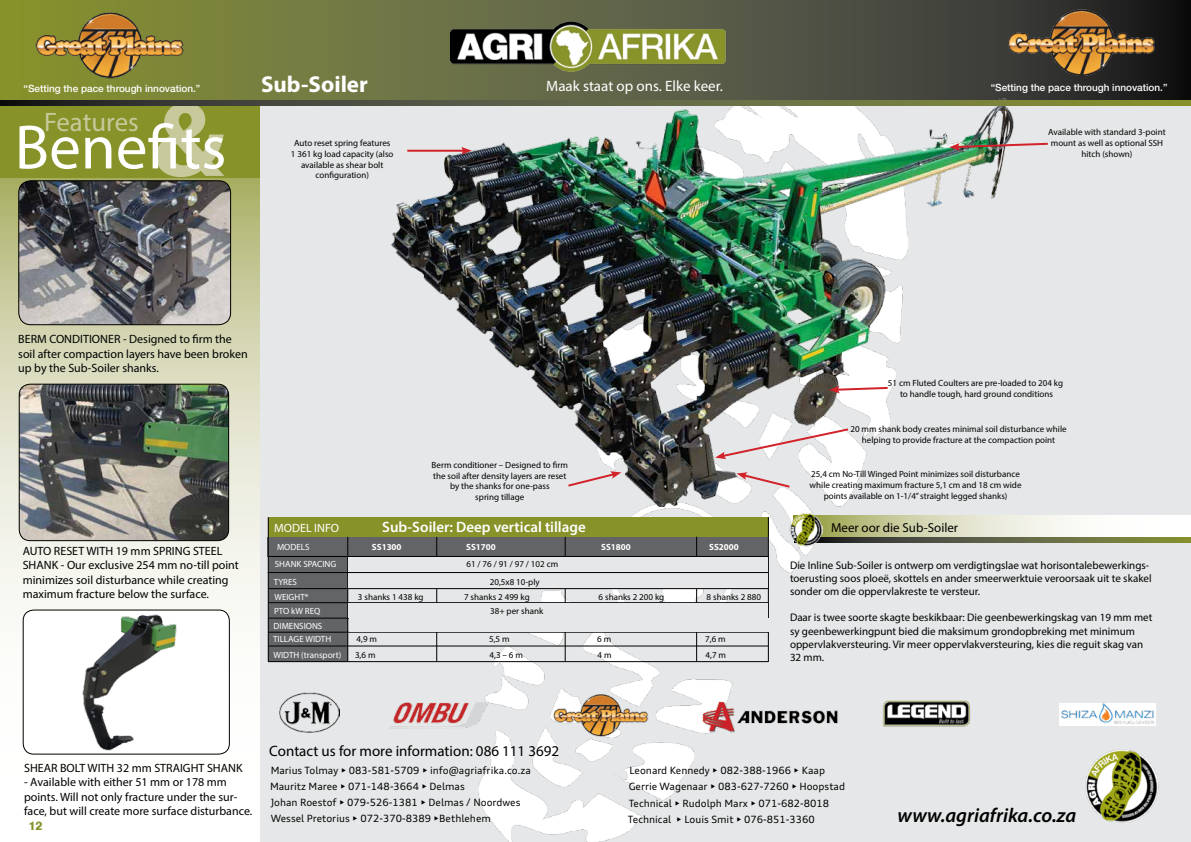
<style>
.page{position:relative;width:1191px;height:842px;background:#fff}
.page>*{position:absolute;margin:0;border:0;box-sizing:border-box;transform-origin:0 0}
.t1{font:63.1px "Myriad Pro";color:#fff}
.t2{font:26.8px "Myriad Pro";color:#c7c99b}
.t3{font:700 23px "Myriad Pro";color:#fff}
.t4{font:italic 600 20px "Myriad Pro";color:#000}
.t5{font:15px "Myriad Pro";color:#000}
.t6{font:600 15px "Myriad Pro";color:#fff}
.t7{font:15px "Myriad Pro";color:#fff}
.t8{font:13px "Myriad Pro";color:#000}
.t9{font:12px/14.4px "Myriad Pro";color:#000}
.t10{font:12px "Myriad Pro";color:#fff}
.t11{font:800 12px "Swiss 721 BT";color:#879329}
.t12{font:11px/13.2px "Myriad Pro";color:#000}
.t13{font:10px/15.5px "Audi Type";color:#000}
.t14{font:500 10px "Helvetica Neue LT Std";color:#fff}
.t15{font:9px/10.8px "Myriad Pro";color:#000;text-align:center}
.t16{font:9px/12.7px "Myriad Pro";color:#fff}
.t17{font:700 9px "Myriad Pro";color:#fff}
.s1{font-weight:700;font-size:106.7px;color:#c7c99b}
</style>
<div class="page">
<svg style="left:0;top:0;width:1191px;height:101px;background:#5c603c"></svg>
<img style="left:450px;top:14px;width:286px;height:70px">
<img style="left:24px;top:9px;width:168px;height:78px">
<img style="left:996px;top:8px;width:159px;height:76px">
<div style="left:0;top:104px;width:1191px;height:738px;background:#e6e7e8"></div>
<img style="left:478px;top:507px;width:430px;height:335px">
<svg style="left:0;top:177px;width:259px;height:665px"></svg>
<div style="left:0;top:105px;width:259px;height:72px;background:#879329"></div>
<img style="left:19px;top:181px;width:212px;height:144px">
<div style="left:18px;top:180px;width:213px;height:145px;border:1px solid #000;border-radius:12px"></div>
<img style="left:19px;top:384px;width:210px;height:157px">
<div style="left:19px;top:384px;width:210px;height:157px;border:1px solid #000;border-radius:11px"></div>
<div style="left:23px;top:610px;width:206px;height:144px;background:#fff;border-radius:11px"></div>
<img style="left:82px;top:614px;width:95px;height:137px">
<div style="left:23px;top:610px;width:207px;height:144px;border:1px solid #000;border-radius:11px"></div>
<svg style="left:822px;top:516px;width:369px;height:21px"></svg>
<svg style="left:822px;top:537px;width:369px;height:5px;background:#5c603d"></svg>
<img style="left:789px;top:513px;width:33px;height:33px">
<div style="left:268px;top:517px;width:500px;height:19px;background:#879329"></div>
<div style="left:268px;top:537px;width:500px;height:19px;background:#636466"></div>
<div style="left:268px;top:556px;width:79px;height:106px;background:#636466"></div>
<hr style="left:347px;top:537px;width:1px;height:124px;background:#000">
<hr style="left:268px;top:517px;width:1px;height:145px;background:#000">
<hr style="left:436px;top:537px;width:1px;height:124px;background:#000">
<hr style="left:565px;top:537px;width:1px;height:124px;background:#000">
<hr style="left:696px;top:537px;width:1px;height:125px;background:#000">
<hr style="left:768px;top:517px;width:1px;height:145px;background:#000">
<div style="left:348px;top:556px;width:419px;height:32px;background:#e6e7e8"></div>
<hr style="left:268px;top:588px;width:500px;height:1px;background:#000">
<hr style="left:268px;top:602px;width:500px;height:1px;background:#000">
<hr style="left:268px;top:618px;width:500px;height:1px;background:#000">
<hr style="left:268px;top:632px;width:500px;height:1px;background:#000">
<hr style="left:268px;top:572px;width:500px;height:1px;background:#000">
<hr style="left:268px;top:556px;width:501px;height:1px;background:#000">
<hr style="left:268px;top:646px;width:500px;height:1px;background:#000">
<hr style="left:268px;top:661px;width:500px;height:1px;background:#000">
<div style="left:348px;top:603px;width:419px;height:15px;background:#e6e7e8"></div>
<div style="left:349px;top:618px;width:419px;height:14px;background:#e6e7e8"></div>
<img style="left:364px;top:85px;width:689px;height:422px">
<svg style="left:0;top:101px;width:1191px;height:5px;background:#5c603c"></svg>
<img style="left:1086px;top:749px;width:73px;height:74px">
<svg style="left:566px;top:471px;width:55px;height:17px"></svg>
<svg style="left:736px;top:472px;width:56px;height:17px"></svg>
<svg style="left:829px;top:386px;width:60px;height:7px"></svg>
<hr style="left:407px;top:150px;width:58px;height:2px;background:#d2232a">
<svg style="left:461px;top:147px;width:11px;height:8px"></svg>
<svg style="left:949px;top:142px;width:101px;height:9px"></svg>
<svg style="left:715px;top:427px;width:135px;height:32px"></svg>
<img style="left:390px;top:692px;width:99px;height:42px">
<img style="left:696px;top:698px;width:147px;height:38px">
<img style="left:546px;top:693px;width:106px;height:49px">
<img style="left:279px;top:692px;width:60px;height:40px">
<img style="left:880px;top:695px;width:90px;height:34px">
<div style="left:1059px;top:703px;width:97px;height:23px;background:#fff"></div>
<img style="left:1061px;top:703px;width:93px;height:21px">
<h3 class="t3" style="left:261px;top:69px;width:108px">Sub-Soiler</h3>
<p class="t14" style="left:24px;top:83px;width:178px">“Setting the pace through innovation.”</p>
<h3 class="t7" style="left:546px;top:76px;width:178px">Maak staat op ons. Elke keer.</h3>
<p class="t14" style="left:990px;top:81px;width:178px">“Setting the pace through innovation.”</p>
<h1 class="t1" style="left:15px;top:108px;width:213px">Benefits<span class="s1">&amp;</span></h1>
<h2 class="t2" style="left:44px;top:106px;width:96px">Features</h2>
<p class="t15" style="left:291px;top:137px;width:104px">Auto reset spring features<br>1 361 kg load capacity (also available as shear bolt configuration)</p>
<p class="t15" style="left:1048px;top:127px;width:119px">Available with standard 3-point mount as well as optional SSH hitch (shown)</p>
<h3 class="t9" style="left:18px;top:332px;width:231px">BERM CONDITIONER - Designed to firm the soil after compaction layers have been broken up by the Sub-Soiler shanks.</h3>
<h3 class="t9" style="left:23px;top:544px;width:218px">AUTO RESET WITH 19 mm SPRING STEEL SHANK - Our exclusive 254 mm no-till point minimizes soil disturbance while creating maximum fracture below the surface.</h3>
<p class="t15" style="left:888px;top:378px;width:177px">51 cm Fluted Coulters are pre-loaded to 204 kg to handle tough, hard ground conditions</p>
<p class="t15" style="left:850px;top:423px;width:218px">20 mm shank body creates minimal soil disturbance while helping to provide fracture at the compaction point</p>
<p class="t15" style="left:431px;top:459px;width:138px">Berm conditioner – Designed to firm the soil after density layers are reset by the shanks for one-pass<br>spring tillage</p>
<p class="t15" style="left:809px;top:468px;width:213px">25,4 cm No-Till Winged Point minimizes soil disturbance while creating maximum fracture 5,1 cm and 18 cm wide points available on 1-1/4” straight legged shanks)</p>
<h3 class="t10" style="left:274px;top:521px;width:66px">MODEL INFO</h3>
<h3 class="t6" style="left:382px;top:518px;width:205px">Sub-Soiler: Deep vertical tillage</h3>
<p class="t16" style="left:277px;top:540px;width:34px">MODELS</p>
<p class="t17" style="left:372px;top:541px;width:31px">SS1300</p>
<p class="t17" style="left:466px;top:541px;width:31px">SS1700</p>
<p class="t17" style="left:601px;top:541px;width:31px">SS1800</p>
<p class="t17" style="left:709px;top:541px;width:31px">SS2000</p>
<p class="t16" style="left:275px;top:558px;width:63px">SHANK SPACING</p>
<p class="t15" style="left:466px;top:559px;width:93px">61 / 76 / 91 / 97 / 102 cm</p>
<p class="t16" style="left:274px;top:575px;width:25px">TYRES</p>
<p class="t15" style="left:490px;top:576px;width:51px">20,5x8 10-ply</p>
<p class="t16" style="left:274px;top:605px;width:48px">PTO kW REQ</p>
<p class="t15" style="left:490px;top:606px;width:55px">38+ per shank</p>
<p class="t16" style="left:274px;top:590px;width:36px">WEIGHT*</p>
<p class="t15" style="left:358px;top:591px;width:67px">3 shanks 1 438 kg</p>
<p class="t15" style="left:464px;top:591px;width:67px">7 shanks 2 499 kg</p>
<p class="t15" style="left:598px;top:591px;width:67px">6 shanks 2 200 kg</p>
<p class="t15" style="left:706px;top:591px;width:56px">8 shanks 2 880</p>
<p class="t16" style="left:273px;top:620px;width:60px">DIMENSIONS<br>TILLAGE WIDTH</p>
<p class="t15" style="left:356px;top:633px;width:22px">4,9 m</p>
<p class="t15" style="left:489px;top:633px;width:22px">5,5 m</p>
<p class="t15" style="left:597px;top:633px;width:16px">6 m</p>
<p class="t15" style="left:705px;top:633px;width:22px">7,6 m</p>
<p class="t16" style="left:273px;top:648px;width:69px">WIDTH (transport)</p>
<p class="t15" style="left:355px;top:649px;width:22px">3,6 m</p>
<p class="t15" style="left:489px;top:649px;width:35px">4,3 – 6 m</p>
<p class="t15" style="left:597px;top:649px;width:16px">4 m</p>
<p class="t15" style="left:705px;top:649px;width:22px">4,7 m</p>
<h3 class="t8" style="left:831px;top:519px;width:129px">Meer oor die Sub-Soiler</h3>
<p class="t12" style="left:790px;top:558px;width:363px">Die Inline Sub-Soiler is ontwerp om verdigtingslae wat horisontalebewerkings&shy;toerusting soos ploeë, skottels en ander smeerwerktuie veroorsaak uit te skakel sonder om die oppervlakreste te versteur.</p>
<p class="t12" style="left:790px;top:611px;width:364px">Daar is twee soorte skagte beskikbaar: Die geenbewerkingskag van 19 mm met sy geenbewerkingpunt bied die maksimum grondopbreking met minimum oppervlakversteuring. Vir meer oppervlakversteuring, kies die reguit skag van 32 mm.</p>
<h3 class="t9" style="left:24px;top:760px;width:220px">SHEAR BOLT WITH 32 mm STRAIGHT SHANK</h3>
<h3 class="t9" style="left:24px;top:775px;width:230px">- Available with either 51 mm or 178 mm points. Will not only fracture under the sur&shy;face, but will create more surface disturbance.</h3>
<h3 class="t11" style="left:29px;top:819px;width:16px">12</h3>
<h3 class="t5" style="left:269px;top:742px;width:291px">Contact us for more information: 086 111 3692</h3>
<p class="t13" style="left:270px;top:779px;width:252px">Mauritz Maree • 071-148-3664 • Delmas<br>Johan Roestof • 079-526-1381 • Delmas / Noordwes</p>
<p class="t13" style="left:271px;top:811px;width:222px">Wessel Pretorius • 072-370-8389 •Bethlehem</p>
<p class="t13" style="left:271px;top:762px;width:262px">Marius Tolmay • 083-581-5709 • info@agriafrika.co.za</p>
<p class="t13" style="left:629px;top:762px;width:197px">Leonard Kennedy • 082-388-1966 • Kaap</p>
<p class="t13" style="left:628px;top:795px;width:203px;line-height:16px">Technical • Rudolph Marx • 071-682-8018<br>Technical • Louis Smit • 076-851-3360</p>
<p class="t13" style="left:628px;top:778px;width:218px">Gerrie Wagenaar • 083-627-7260 • Hoopstad</p>
<h3 class="t4" style="left:897px;top:802px;width:180px">www.agriafrika.co.za</h3>
</div>
